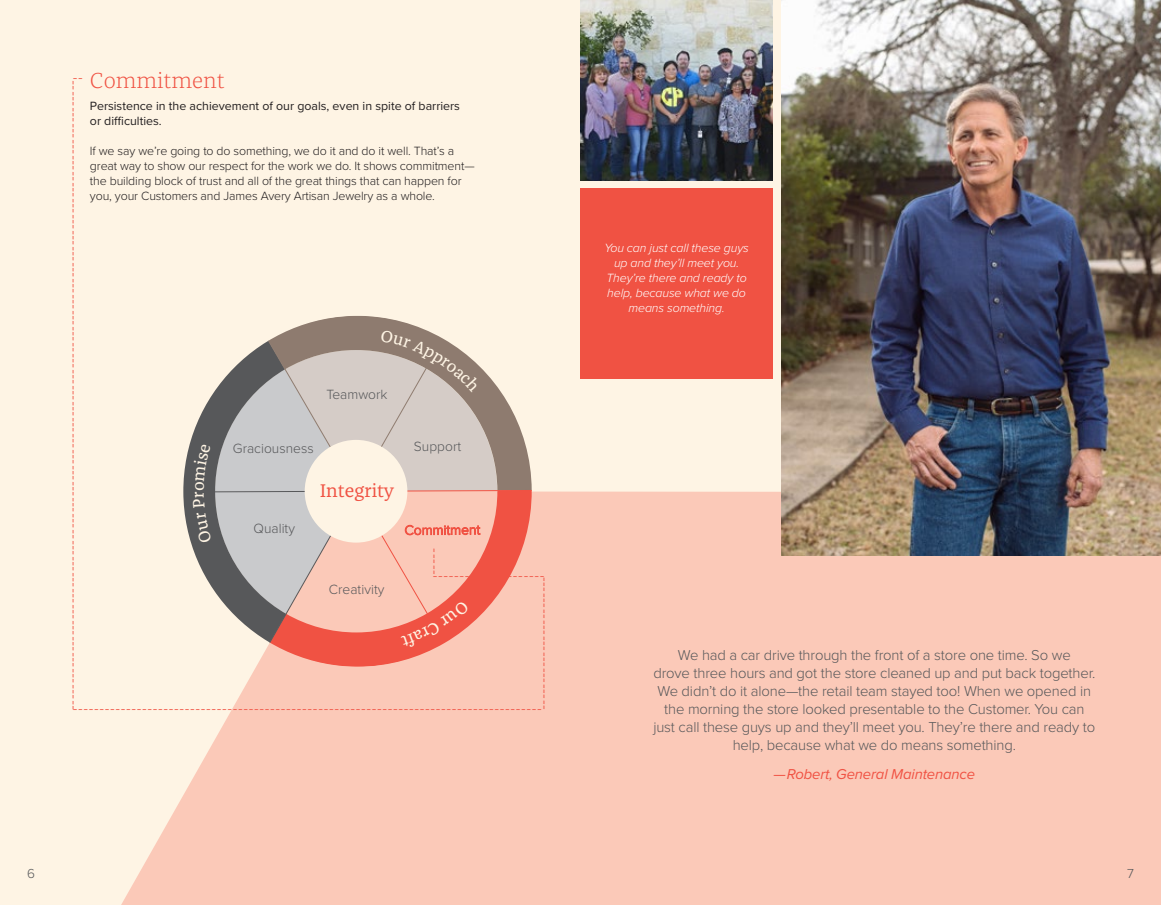
<style>
.page{position:relative;width:1161px;height:905px;background:#fff}
.page>*{position:absolute;margin:0;border:0;box-sizing:border-box;transform-origin:0 0}
.t1{font:300 22.5px "Franziska Pro";color:#f05243}
.t2{font:19.05px "Franziska Pro";color:#f05243}
.t3{font:15px "Minion Pro";color:#f05243}
.t4{font:300 14.85px/18px "Proxima Nova";letter-spacing:-.01em;color:#57585a;text-align:center}
.t5{font:italic 14.85px "Proxima Nova";letter-spacing:-.01em;color:#f05243}
.t6{font:300 13.8px "Proxima Nova";letter-spacing:-.005em;color:#57585a}
.t7{font:300 13.5px "Proxima Nova";color:#57585a}
.t8{font:300 12.3px/15px "Proxima Nova";letter-spacing:-.01em;color:#231f20}
.t9{font:italic 300 12.3px/15px "Proxima Nova";letter-spacing:-.01em;color:#fff;text-align:center}
.t10{font:12.3px/15px "Proxima Nova";color:#231f20}
</style>
<div class="page">
<div style="left:0;top:0;width:1161px;height:904px;background:#fef4e4"></div>
<svg style="left:122px;top:491px;width:1039px;height:413px;background:#fbccbb"></svg>
<svg style="left:292px;top:316px;width:131px;height:13px;fill:#8e7b6f"></svg>
<svg style="left:269px;top:647px;width:263px;height:20px;background:#f69989"></svg>
<img style="left:580px;top:0;width:193px;height:180px">
<div style="left:580px;top:188px;width:193px;height:190px;background:#f05243"></div>
<img style="left:782px;top:0;width:379px;height:556px">
<svg style="left:183px;top:329px;width:350px;height:318px"></svg>
<h1 class="t1" style="left:90px;top:66px;width:136px">Commitment</h1>
<p class="t3" style="left:73px;top:67px;width:12px">--</p>
<p class="t3" style="left:85px;top:80px;width:632px;rotate:90deg">----------------------------------------------------------------------------------------------------------------------</p>
<p class="t10" style="left:90px;top:98px;width:372px">Persistence in the achievement of our goals, even in spite of barriers or difficulties.</p>
<p class="t8" style="left:90px;top:143px;width:386px">If we say we’re going to do something, we do it and do it well. That’s a great way to show our respect for the work we do. It shows commitment— the building block of trust and all of the great things that can happen for you, your Customers and James Avery Artisan Jewelry as a whole.</p>
<p class="t6" style="left:326px;top:386px;width:63px">Teamwork</p>
<p class="t6" style="left:233px;top:440px;width:82px">Graciousness</p>
<p class="t6" style="left:414px;top:438px;width:49px">Support</p>
<p class="t2" style="left:320px;top:478px;width:76px">Integrity</p>
<p class="t6" style="left:254px;top:520px;width:43px">Quality</p>
<p class="t3" style="left:423px;top:575px;width:28px;rotate:-90deg">-----</p>
<p class="t3" style="left:433px;top:565px;width:114px">---------------------</p>
<p class="t3" style="left:533px;top:710px;width:135px;rotate:-90deg">-------------------------</p>
<p class="t6" style="left:329px;top:581px;width:57px">Creativity</p>
<p class="t3" style="left:72px;top:698px;width:471px">----------------------------------------------------------------------------------------</p>
<p class="t9" style="left:604px;top:241px;width:146px">You can just call these guys up and they’ll meet you.<br>They’re there and ready to help, because what we do means something.</p>
<p class="t4" style="left:653px;top:646px;width:443px">We had a car drive through the front of a store one time. So we<br>drove three hours and got the store cleaned up and put back together.<br>We didn’t do it alone—the retail team stayed too! When we opened in the morning the store looked presentable to the Customer. You can just call these guys up and they’ll meet you. They’re there and ready to help, because what we do means something.</p>
<p class="t5" style="left:774px;top:765px;width:203px">—Robert, General Maintenance</p>
<p class="t7" style="left:27px;top:865px;width:9px">6</p>
<p class="t7" style="left:1127px;top:865px;width:8px">7</p>
</div>
